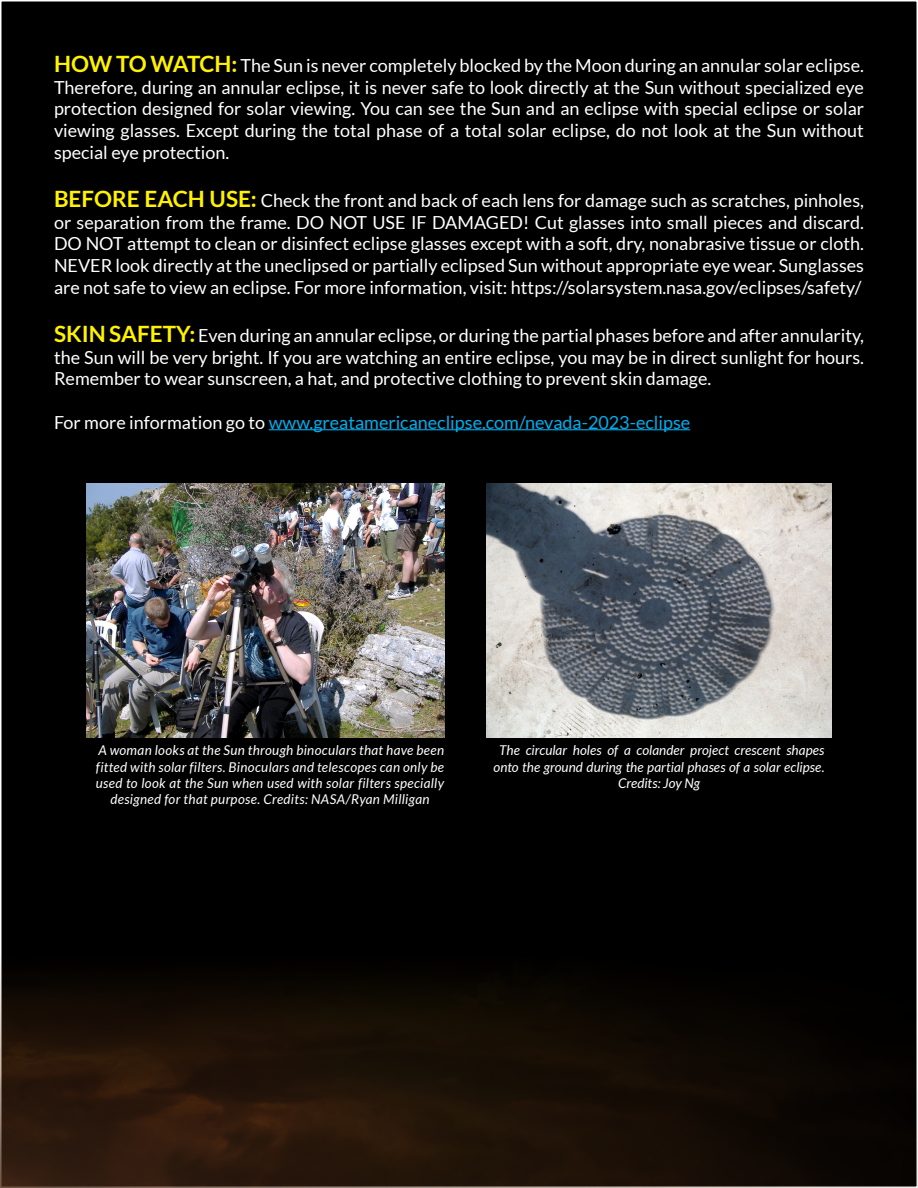
<style>
.page{position:relative;width:918px;height:1188px;background:#fff}
.page>*{position:absolute;margin:0;border:0;box-sizing:border-box;transform-origin:0 0}
.t1{font:18px/21.6px "Lato";color:#fff;text-align:justify}
.t2{font:18px "Lato";color:#00aeef}
.t3{font:italic 13.5px/16.2px "Lato";letter-spacing:.02em;color:#fff;text-align:center}
.s1{font-weight:700;font-size:22.5px;color:#fff200}
.s2{color:#fff}
</style>
<div class="page">
<div style="left:1px;top:1px;width:916px;height:932px;background:#000"></div>
<img style="left:0;top:933px;width:918px;height:255px">
<hr style="left:269px;top:429px;width:421px;height:1px;background:#00aeef">
<img style="left:86px;top:484px;width:358px;height:254px">
<img style="left:486px;top:484px;width:346px;height:254px">
<p class="t1" style="left:54px;top:55px;width:812px"><span class="s1">HOW TO WATCH:</span> The Sun is never completely blocked by the Moon during an annular solar eclipse.<br>Therefore, during an annular eclipse, it is never safe to look directly at the Sun without specialized eye protection designed for solar viewing. You can see the Sun and an eclipse with special eclipse or solar viewing glasses. Except during the total phase of a total solar eclipse, do not look at the Sun without special eye protection.</p>
<p class="t1" style="left:54px;top:190px;width:812px"><span class="s1">BEFORE EACH USE:</span> Check the front and back of each lens for damage such as scratches, pinholes, or separation from the frame. DO NOT USE IF DAMAGED! Cut glasses into small pieces and discard.<br>DO NOT attempt to clean or disinfect eclipse glasses except with a soft, dry, nonabrasive tissue or cloth.<br>NEVER look directly at the uneclipsed or partially eclipsed Sun without appropriate eye wear. Sunglasses are not safe to view an eclipse. For more information, visit: https://solarsystem.nasa.gov/eclipses/safety/</p>
<p class="t1" style="left:54px;top:325px;width:812px"><span class="s1">SKIN SAFETY:</span> Even during an annular eclipse, or during the partial phases before and after annularity, the Sun will be very bright. If you are watching an entire eclipse, you may be in direct sunlight for hours.<br>Remember to wear sunscreen, a hat, and protective clothing to prevent skin damage.</p>
<p class="t2" style="left:54px;top:412px;width:638px"><span class="s2">For more information go to</span> www.greatamericaneclipse.com/nevada-2023-eclipse</p>
<p class="t3" style="left:96px;top:743px;width:350px">A woman looks at the Sun through binoculars that have been fitted with solar filters. Binoculars and telescopes can only be used to look at the Sun when used with solar filters specially designed for that purpose. Credits: NASA/Ryan Milligan</p>
<p class="t3" style="left:494px;top:743px;width:333px">The circular holes of a colander project crescent shapes onto the ground during the partial phases of a solar eclipse.<br>Credits: Joy Ng</p>
</div>
